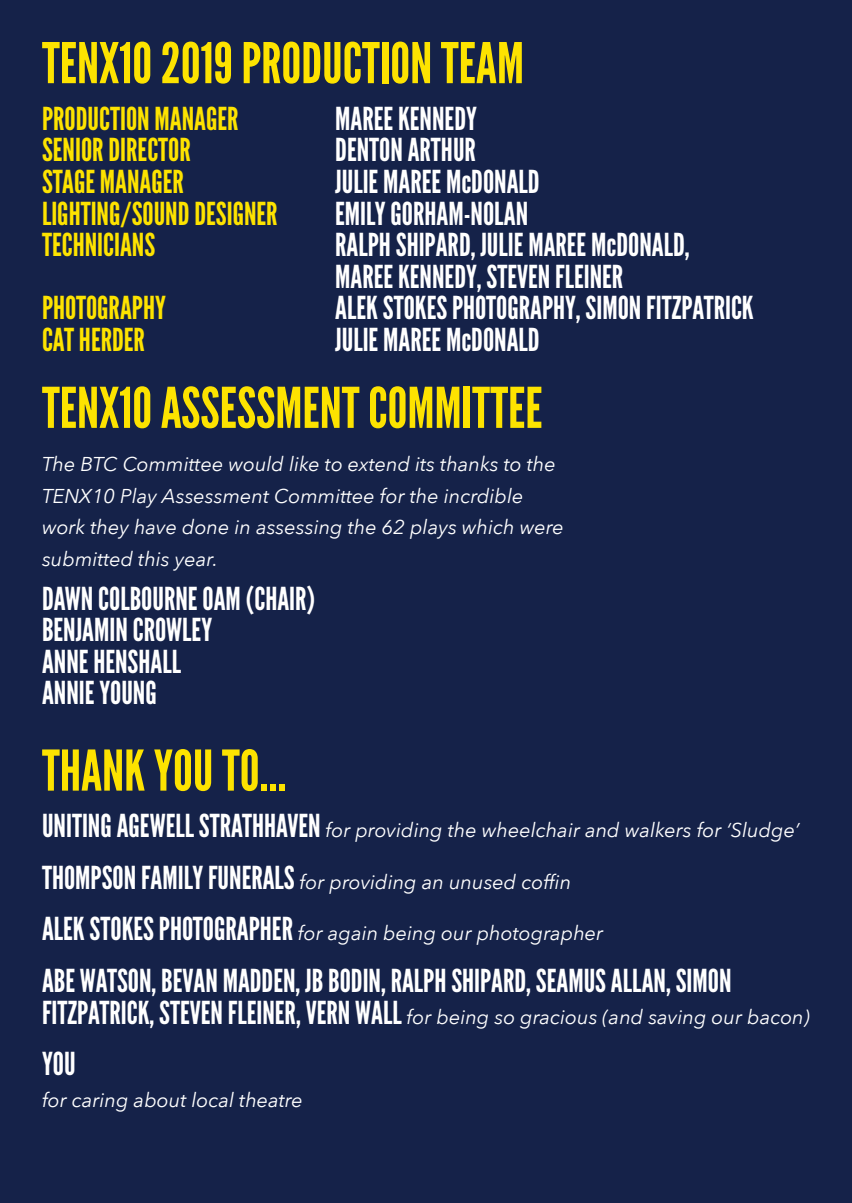
<style>
.page{position:relative;width:852px;height:1203px;background:#fff}
.page>*{position:absolute;margin:0;border:0;box-sizing:border-box;transform-origin:0 0}
.t1{font:56px "League Gothic";color:#fde300}
.t2{font:31.6px "League Gothic";color:#fff}
.t3{font:31.6px "League Gothic";color:#fde300}
.t4{font:italic 20px/31.6px "Avenir Next";color:#fff}
.s1{font-family:"League Gothic";font-style:normal;font-size:31.6px}
</style>
<div class="page">
<div style="left:0;top:0;width:851px;height:1203px;background:#152249"></div>
<svg style="left:0;top:0;width:7px;height:7px"></svg>
<svg style="left:0;top:1195px;width:7px;height:8px"></svg>
<svg style="left:844px;top:0;width:8px;height:7px"></svg>
<svg style="left:844px;top:1195px;width:8px;height:8px"></svg>
<p class="t1" style="left:42px;top:30px;width:483px">TENX10 2019 PRODUCTION TEAM</p>
<p class="t3" style="left:42px;top:100px;width:198px">PRODUCTION MANAGER</p>
<p class="t2" style="left:335px;top:100px;width:143px">MAREE KENNEDY</p>
<p class="t3" style="left:42px;top:131px;width:150px">SENIOR DIRECTOR</p>
<p class="t2" style="left:335px;top:131px;width:142px">DENTON ARTHUR</p>
<p class="t3" style="left:42px;top:163px;width:143px">STAGE MANAGER</p>
<p class="t2" style="left:335px;top:163px;width:206px">JULIE MAREE McDONALD</p>
<p class="t3" style="left:42px;top:194px;width:237px">LIGHTING/SOUND DESIGNER</p>
<p class="t2" style="left:335px;top:194px;width:194px">EMILY GORHAM-NOLAN</p>
<p class="t3" style="left:42px;top:226px;width:115px">TECHNICIANS</p>
<p class="t2" style="left:335px;top:226px;width:356px">RALPH SHIPARD, JULIE MAREE McDONALD,</p>
<p class="t2" style="left:335px;top:258px;width:289px">MAREE KENNEDY, STEVEN FLEINER</p>
<p class="t3" style="left:42px;top:289px;width:125px">PHOTOGRAPHY</p>
<p class="t2" style="left:335px;top:289px;width:420px">ALEK STOKES PHOTOGRAPHY, SIMON FITZPATRICK</p>
<p class="t3" style="left:42px;top:321px;width:104px">CAT HERDER</p>
<p class="t2" style="left:335px;top:321px;width:206px">JULIE MAREE McDONALD</p>
<p class="t1" style="left:42px;top:374px;width:501px">TENX10 ASSESSMENT COMMITTEE</p>
<p class="t4" style="left:42px;top:447px;width:523px">The BTC Committee would like to extend its thanks to the TENX10 Play Assessment Committee for the incrdible work they have done in assessing the 62 plays which were submitted this year.</p>
<p class="t2" style="left:42px;top:579px;width:274px">DAWN COLBOURNE OAM (CHAIR)</p>
<p class="t2" style="left:42px;top:611px;width:171px">BENJAMIN CROWLEY</p>
<p class="t2" style="left:42px;top:642px;width:140px">ANNE HENSHALL</p>
<p class="t2" style="left:42px;top:674px;width:116px">ANNIE YOUNG</p>
<p class="t1" style="left:42px;top:737px;width:245px">THANK YOU TO...</p>
<p class="t4" style="left:42px;top:813px;width:758px"><span class="s1">UNITING AGEWELL STRATHHAVEN</span> for providing the wheelchair and walkers for ‘Sludge’</p>
<p class="t4" style="left:42px;top:865px;width:530px"><span class="s1">THOMPSON FAMILY FUNERALS</span> for providing an unused coffin</p>
<p class="t4" style="left:42px;top:916px;width:562px"><span class="s1">ALEK STOKES PHOTOGRAPHER</span> for again being our photographer</p>
<p class="t2" style="left:42px;top:962px;width:690px">ABE WATSON, BEVAN MADDEN, JB BODIN, RALPH SHIPARD, SEAMUS ALLAN, SIMON</p>
<p class="t4" style="left:42px;top:1000px;width:768px"><span class="s1">FITZPATRICK, STEVEN FLEINER, VERN WALL</span> for being so gracious (and saving our bacon)</p>
<p class="t2" style="left:42px;top:1045px;width:35px">YOU</p>
<p class="t4" style="left:42px;top:1083px;width:262px">for caring about local theatre</p>
</div>
